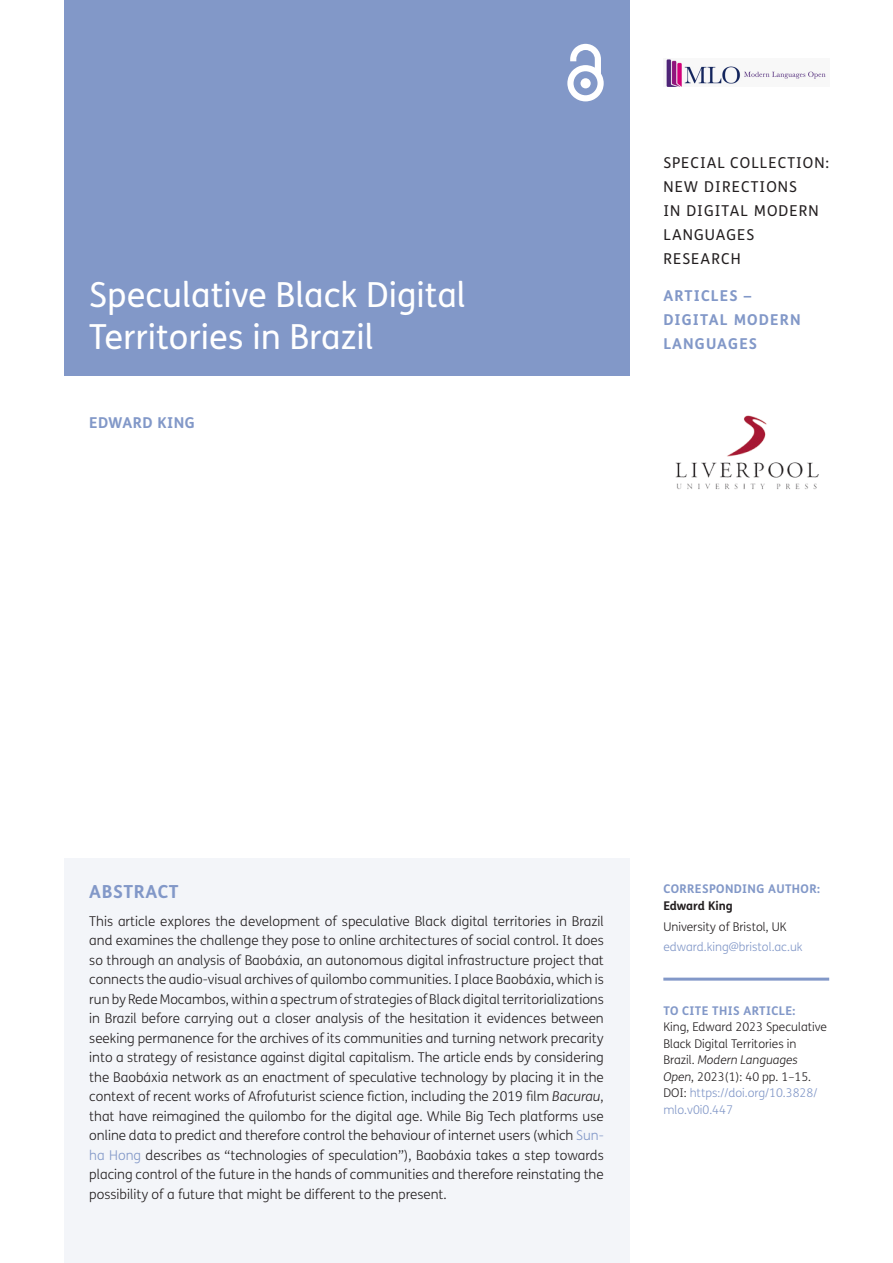
<style>
.page{position:relative;width:893px;height:1263px;background:#fff}
.page>*{position:absolute;margin:0;border:0;box-sizing:border-box;transform-origin:0 0}
.Article_Title{font:34.5px/42px "FS Me";color:#fff}
.t1{font:700 18px "FS Me";letter-spacing:.03em;color:#8298c8}
.t2{font:15px/24px "FS Me";letter-spacing:.075em;color:#231f20}
.Cover_Authors{font:700 15px/24px "FS Me";letter-spacing:.075em;color:#8298c8}
.Cover_Authors-2{font:700 15px "FS Me";letter-spacing:.03em;color:#8298c8}
.Abstract_Copy{font:300 13.5px/19.5px "FS Me";color:#231f20;text-align:justify}
.t3{font:300 12px/16.5px "FS Me";color:#231f20}
.t4{font:700 12px "FS Me";letter-spacing:.03em;color:#8298c8}
.t5{font:300 12px "FS Me";color:#8298c8}
.t6{font:700 12px "FS Me";color:#231f20}
.s1{font-style:italic}
.s2{color:#8298c8}
</style>
<div class="page">
<div style="left:64px;top:0;width:565px;height:376px;background:#8298c8"></div>
<svg style="left:567px;top:44px;width:37px;height:57px"></svg>
<img style="left:666px;top:59px;width:160px;height:28px">
<img style="left:675px;top:415px;width:144px;height:75px">
<hr style="left:663px;top:978px;width:166px;height:3px;background:#8298c8">
<div style="left:64px;top:859px;width:565px;height:404px;background:#f3f5f9"></div>
<h1 class="Article_Title" style="left:89px;top:274px;width:378px">Speculative Black Digital<br>Territories in Brazil</h1>
<p class="Cover_Authors-2" style="left:89px;top:413px;width:107px">EDWARD KING</p>
<p class="t2" style="left:663px;top:151px;width:167px">SPECIAL COLLECTION:<br>NEW DIRECTIONS<br>IN DIGITAL MODERN<br>LANGUAGES<br>RESEARCH</p>
<p class="Cover_Authors" style="left:663px;top:283px;width:139px">ARTICLES –<br>DIGITAL MODERN<br>LANGUAGES</p>
<h1 class="t1" style="left:89px;top:880px;width:91px">ABSTRACT</h1>
<p class="Abstract_Copy" style="left:89px;top:912px;width:516px">This article explores the development of speculative Black digital territories in Brazil and examines the challenge they pose to online architectures of social control. It does so through an analysis of Baobáxia, an autonomous digital infrastructure project that connects the audio-visual archives of quilombo communities. I place Baobáxia, which is run by Rede Mocambos, within a spectrum of strategies of Black digital territorializations in Brazil before carrying out a closer analysis of the hesitation it evidences between seeking permanence for the archives of its communities and turning network precarity into a strategy of resistance against digital capitalism. The article ends by considering the Baobáxia network as an enactment of speculative technology by placing it in the context of recent works of Afrofuturist science fiction, including the 2019 film <span class="s1">Bacurau</span>, that have reimagined the quilombo for the digital age. While Big Tech platforms use online data to predict and therefore control the behaviour of internet users (which <span class="s2">Sun&shy;ha Hong</span> describes as “technologies of speculation”), Baobáxia takes a step towards placing control of the future in the hands of communities and therefore reinstating the possibility of a future that might be different to the present.</p>
<p class="t4" style="left:663px;top:882px;width:158px">CORRESPONDING AUTHOR:</p>
<p class="t6" style="left:663px;top:898px;width:71px">Edward King</p>
<p class="t3" style="left:663px;top:918px;width:125px">University of Bristol, UK</p>
<p class="t5" style="left:663px;top:940px;width:141px">edward.king@bristol.ac.uk</p>
<p class="t4" style="left:663px;top:1003px;width:133px">TO CITE THIS ARTICLE:</p>
<p class="t3" style="left:663px;top:1019px;width:165px">King, Edward 2023 Speculative<br>Black Digital Territories in<br>Brazil. <span class="s1">Modern Languages<br>Open</span>, 2023(1): 40 pp. 1–15.<br>DOI: <span class="s2">https://doi.org/10.3828/ mlo.v0i0.447</span></p>
</div>
